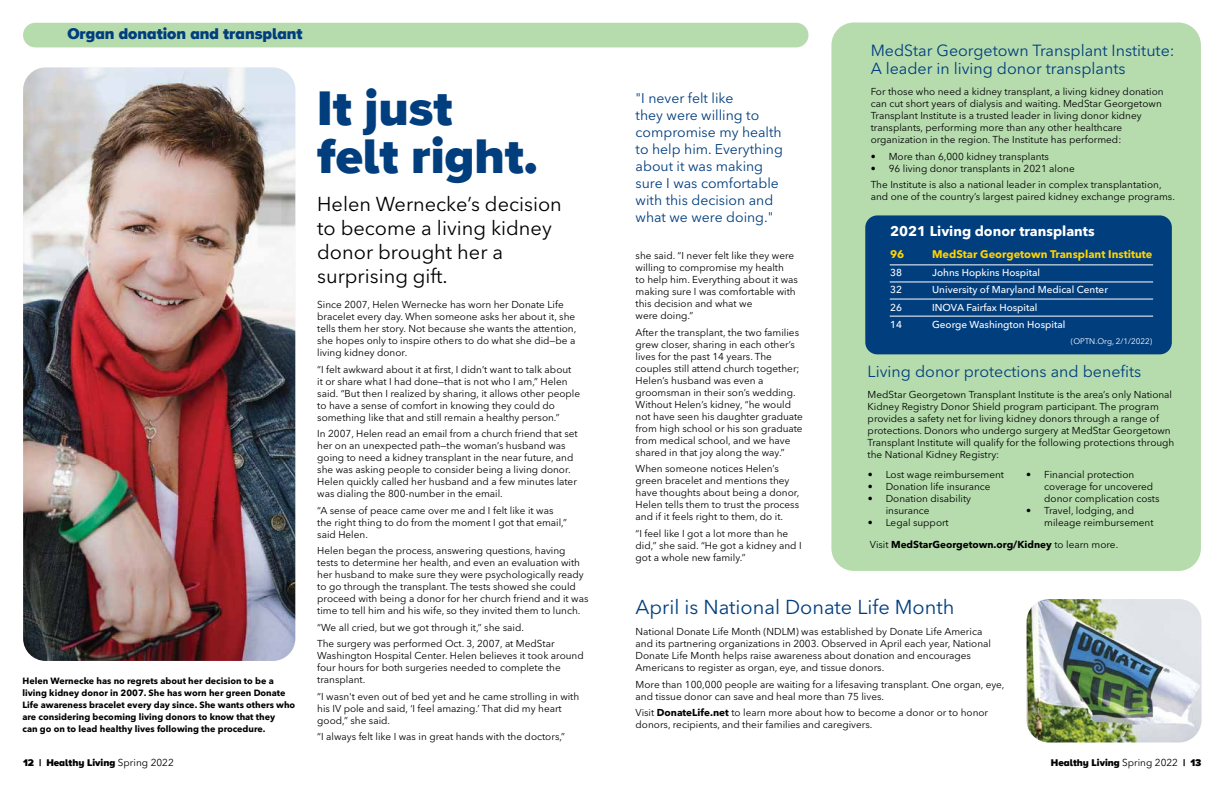
<style>
.page{position:relative;width:1224px;height:792px;background:#fff}
.page>*{position:absolute;margin:0;border:0;box-sizing:border-box;transform-origin:0 0}
.t1{font:900 50px/48px "Proxima Nova A";color:#003e7e}
.t2{font:20px/24px "Avenir Next LT Pro";color:#000}
.t3{font:20px "Avenir Next LT Pro";color:#003e7e}
.t4{font:16px/18px "Avenir Next LT Pro";color:#003e7e}
.t5{font:900 16px "Proxima Nova A";color:#003e7e}
.t6{font:14px/17px "Avenir Next LT Pro";color:#003e7e}
.t7{font:700 14px "Avenir Next LT Pro";color:#fff}
.t8{font:700 11px "Avenir Next LT Pro";color:#ffd200}
.t9{font:10px/12px "Avenir Next LT Pro";color:#000}
.t10{font:500 10px "Avenir Next LT Pro";color:#fff}
.t11{font:900 10px "Proxima Nova A";color:#000}
.t12{font:700 10px "Avenir Next LT Pro";color:#000}
.t13{font:700 9px/12px "Avenir Next LT Pro";color:#000}
.t14{font:8px "Avenir Next LT Pro";color:#fff}
.s1{font-weight:400}
.s2{font-weight:700}
.s3{font-family:"Avenir Next LT Pro";font-weight:400}
</style>
<div class="page">
<div style="left:23px;top:23px;width:786px;height:24px;background:#b6dcae;border-radius:12px"></div>
<img style="left:23px;top:68px;width:272px;height:593px">
<img style="left:1027px;top:599px;width:175px;height:143px">
<div style="left:831px;top:22px;width:370px;height:549px;background:#b6dcae;border-radius:22px"></div>
<div style="left:865px;top:215px;width:307px;height:139px;background:#003e7e;border-radius:12px"></div>
<hr style="left:890px;top:264px;width:263px;height:1px;background:#fff">
<hr style="left:890px;top:281px;width:263px;height:1px;background:#fff">
<hr style="left:890px;top:299px;width:263px;height:1px;background:#fff">
<hr style="left:890px;top:316px;width:263px;height:1px;background:#fff">
<h3 class="t5" style="left:67px;top:22px;width:237px">Organ donation and transplant</h3>
<p class="t13" style="left:22px;top:675px;width:274px">Helen Wernecke has no regrets about her decision to be a living kidney donor in 2007. She has worn her green Donate Life awareness bracelet every day since. She wants others who are considering becoming living donors to know that they<br>can go on to lead healthy lives following the procedure.</p>
<h1 class="t1" style="left:317px;top:84px;width:222px">It just felt right.</h1>
<h2 class="t2" style="left:317px;top:192px;width:246px">Helen Wernecke’s decision to become a living kidney donor brought her a surprising gift.</h2>
<p class="t9" style="left:317px;top:299px;width:261px">Since 2007, Helen Wernecke has worn her Donate Life bracelet every day. When someone asks her about it, she tells them her story. Not because she wants the attention, she hopes only to inspire others to do what she did—be a living kidney donor.</p>
<p class="t9" style="left:317px;top:363px;width:264px">“I felt awkward about it at first, I didn’t want to talk about<br>it or share what I had done—that is not who I am,” Helen said. “But then I realized by sharing, it allows other people to have a sense of comfort in knowing they could do something like that and still remain a healthy person.”</p>
<p class="t9" style="left:317px;top:428px;width:262px">In 2007, Helen read an email from a church friend that set her on an unexpected path—the woman’s husband was going to need a kidney transplant in the near future, and she was asking people to consider being a living donor.<br>Helen quickly called her husband and a few minutes later was dialing the 800-number in the email.</p>
<p class="t9" style="left:317px;top:504px;width:251px">“A sense of peace came over me and I felt like it was the right thing to do from the moment I got that email,” said Helen.</p>
<p class="t9" style="left:317px;top:545px;width:273px">Helen began the process, answering questions, having tests to determine her health, and even an evaluation with her husband to make sure they were psychologically ready to go through the transplant. The tests showed she could proceed with being a donor for her church friend and it was time to tell him and his wife, so they invited them to lunch.</p>
<p class="t9" style="left:317px;top:619px;width:239px;line-height:16.5px">“We all cried, but we got through it,” she said.<br>The surgery was performed Oct. 3, 2007, at MedStar</p>
<p class="t9" style="left:317px;top:650px;width:268px">Washington Hospital Center. Helen believes it took around four hours for both surgeries needed to complete the transplant.</p>
<p class="t9" style="left:317px;top:690px;width:264px">“I wasn't even out of bed yet and he came strolling in with his IV pole and said, ‘I feel amazing.’ That did my heart good,” she said.</p>
<p class="t9" style="left:317px;top:731px;width:249px">“I always felt like I was in great hands with the doctors,”</p>
<h3 class="t6" style="left:636px;top:90px;width:149px">"I never felt like<br>they were willing to compromise my health to help him. Everything about it was making sure I was comfortable with this decision and what we were doing."</h3>
<p class="t9" style="left:636px;top:250px;width:164px">she said. “I never felt like they were willing to compromise my health<br>to help him. Everything about it was making sure I was comfortable with this decision and what we<br>were doing.”</p>
<p class="t9" style="left:636px;top:326px;width:169px">After the transplant, the two families grew closer, sharing in each other’s lives for the past 14 years. The couples still attend church together; Helen’s husband was even a groomsman in their son’s wedding.<br>Without Helen’s kidney, “he would not have seen his daughter graduate from high school or his son graduate from medical school, and we have shared in that joy along the way.”</p>
<p class="t9" style="left:636px;top:463px;width:165px">When someone notices Helen’s green bracelet and mentions they have thoughts about being a donor, Helen tells them to trust the process and if it feels right to them, do it.</p>
<p class="t9" style="left:636px;top:527px;width:168px">“I feel like I got a lot more than he did,” she said. “He got a kidney and I got a whole new family.”</p>
<h3 class="t4" style="left:871px;top:42px;width:305px">MedStar Georgetown Transplant Institute:<br>A leader in living donor transplants</h3>
<p class="t9" style="left:871px;top:86px;width:294px">For those who need a kidney transplant, a living kidney donation can cut short years of dialysis and waiting. MedStar Georgetown Transplant Institute is a trusted leader in living donor kidney transplants, performing more than any other healthcare organization in the region. The Institute has performed:</p>
<p class="t9" style="left:871px;top:150px;width:180px">• More than 6,000 kidney transplants</p>
<p class="t9" style="left:871px;top:160px;width:292px;line-height:16.5px">• 96 living donor transplants in 2021 alone<br>The Institute is also a national leader in complex transplantation,</p>
<p class="t9" style="left:871px;top:191px;width:306px">and one of the country’s largest paired kidney exchange programs.</p>
<h3 class="t7" style="left:890px;top:223px;width:206px">2021 Living donor transplants</h3>
<p class="t8" style="left:890px;top:248px;width:16px">96</p>
<p class="t8" style="left:932px;top:248px;width:222px">MedStar Georgetown Transplant Institute</p>
<p class="t10" style="left:890px;top:266px;width:13px">38</p>
<p class="t10" style="left:932px;top:266px;width:110px">Johns Hopkins Hospital</p>
<p class="t10" style="left:890px;top:284px;width:13px">32</p>
<p class="t10" style="left:932px;top:284px;width:177px">University of Maryland Medical Center</p>
<p class="t10" style="left:890px;top:301px;width:13px">26</p>
<p class="t10" style="left:932px;top:301px;width:107px">INOVA Fairfax Hospital</p>
<p class="t10" style="left:890px;top:319px;width:13px">14</p>
<p class="t10" style="left:932px;top:319px;width:135px">George Washington Hospital</p>
<p class="t14" style="left:1071px;top:337px;width:83px">(OPTN.Org, 2/1/2022)</p>
<h3 class="t4" style="left:868px;top:362px;width:275px">Living donor protections and benefits</h3>
<p class="t9" style="left:868px;top:388px;width:308px">MedStar Georgetown Transplant Institute is the area’s only National Kidney Registry Donor Shield program participant. The program provides a safety net for living kidney donors through a range of protections. Donors who undergo surgery at MedStar Georgetown Transplant Institute will qualify for the following protections through the National Kidney Registry:</p>
<p class="t9" style="left:868px;top:469px;width:138px">• Lost wage reimbursement</p>
<p class="t9" style="left:868px;top:481px;width:124px">• Donation life insurance</p>
<p class="t9" style="left:886px;top:493px;width:87px;text-indent:-18px">• Donation disability insurance</p>
<p class="t9" style="left:868px;top:517px;width:83px">• Legal support</p>
<p class="t9" style="left:1044px;top:469px;width:117px;text-indent:-18px">• Financial protection coverage for uncovered donor complication costs</p>
<p class="t9" style="left:1044px;top:505px;width:111px;text-indent:-18px">• Travel, lodging, and mileage reimbursement</p>
<p class="t12" style="left:870px;top:538px;width:250px"><span class="s1">Visit</span> MedStarGeorgetown.org/Kidney <span class="s1">to learn more.</span></p>
<h2 class="t3" style="left:636px;top:595px;width:320px">April is National Donate Life Month</h2>
<p class="t9" style="left:636px;top:626px;width:357px">National Donate Life Month (NDLM) was established by Donate Life America and its partnering organizations in 2003. Observed in April each year, National Donate Life Month helps raise awareness about donation and encourages Americans to register as organ, eye, and tissue donors.</p>
<p class="t9" style="left:636px;top:678px;width:370px">More than 100,000 people are waiting for a lifesaving transplant. One organ, eye, and tissue donor can save and heal more than 75 lives.</p>
<p class="t9" style="left:636px;top:707px;width:354px">Visit <span class="s2">DonateLife.net</span> to learn more about how to become a donor or to honor donors, recipients, and their families and caregivers.</p>
<p class="t11" style="left:23px;top:755px;width:152px">12 | Healthy Living <span class="s3">Spring 2022</span></p>
<p class="t11" style="left:1051px;top:755px;width:152px">Healthy Living <span class="s3">Spring 2022</span> | 13</p>
</div>
